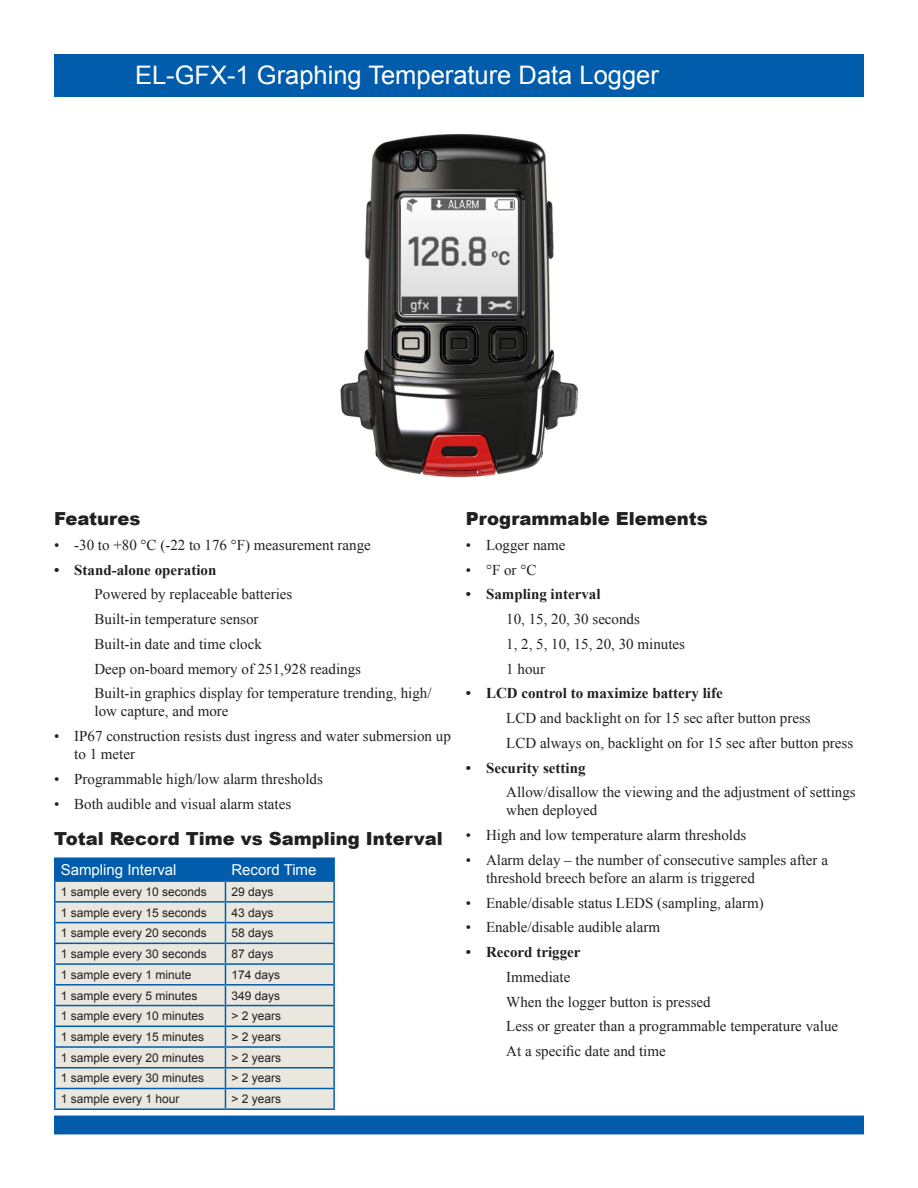
<style>
.page{position:relative;width:918px;height:1188px;background:#fff}
.page>*{position:absolute;margin:0;border:0;box-sizing:border-box;transform-origin:0 0}
.t1{font:25.5px "Arial";color:#fff}
.t2{font:900 18px "Arial";color:#231f20}
.t3{font:15px/24.8px "Times New Roman";color:#231f20}
.t4{font:700 15px "Times New Roman";color:#231f20}
.t5{font:15px "Arial";color:#fff}
.t6{font:12px "Arial";color:#231f20}
</style>
<div class="page">
<img style="left:297px;top:96px;width:324px;height:382px">
<div style="left:54px;top:54px;width:810px;height:42px;background:#015dab"></div>
<div style="left:55px;top:1116px;width:808px;height:18px;background:#015dab"></div>
<div style="left:742px;top:60px;width:17px;height:18px;border:1px solid #015dab;border-radius:4px"></div>
<hr style="left:54px;top:857px;width:171px;height:2px;background:#015dab">
<hr style="left:225px;top:857px;width:110px;height:2px;background:#015dab">
<svg style="left:54px;top:858px;width:281px;height:250px;background:#c2cfd6"></svg>
<hr style="left:54px;top:1108px;width:171px;height:2px;background:#015dab">
<hr style="left:225px;top:1108px;width:110px;height:2px;background:#015dab">
<h1 class="t1" style="left:135px;top:59px;width:525px">EL-GFX-1 Graphing Temperature Data Logger</h1>
<p class="t2" style="left:54px;top:506px;width:88px">Features</p>
<p class="t3" style="left:54px;top:532px;width:318px">• -30 to +80 °C (-22 to 176 °F) measurement range</p>
<p class="t4" style="left:54px;top:559px;width:164px">• Stand-alone operation</p>
<p class="t3" style="left:94px;top:582px;width:339px">Powered by replaceable batteries<br>Built-in temperature sensor<br>Built-in date and time clock<br>Deep on-board memory of 251,928 readings<br>Built-in graphics display for temperature trending, high/</p>
<p class="t3" style="left:95px;top:699px;width:136px">low capture, and more</p>
<p class="t3" style="left:74px;top:727px;width:378px;line-height:18px;text-indent:-20px">• IP67 construction resists dust ingress and water submersion up to 1 meter</p>
<p class="t3" style="left:54px;top:766px;width:270px">• Programmable high/low alarm thresholds</p>
<p class="t3" style="left:54px;top:791px;width:239px">• Both audible and visual alarm states</p>
<p class="t2" style="left:54px;top:825px;width:390px">Total Record Time vs Sampling Interval</p>
<p class="t5" style="left:61px;top:860px;width:117px">Sampling Interval</p>
<p class="t5" style="left:231px;top:860px;width:87px">Record Time</p>
<p class="t6" style="left:61px;top:884px;width:148px">1 sample every 10 seconds</p>
<p class="t6" style="left:231px;top:884px;width:44px">29 days</p>
<p class="t6" style="left:61px;top:905px;width:148px">1 sample every 15 seconds</p>
<p class="t6" style="left:231px;top:905px;width:44px">43 days</p>
<p class="t6" style="left:61px;top:925px;width:148px">1 sample every 20 seconds</p>
<p class="t6" style="left:231px;top:925px;width:44px">58 days</p>
<p class="t6" style="left:61px;top:946px;width:148px">1 sample every 30 seconds</p>
<p class="t6" style="left:231px;top:946px;width:44px">87 days</p>
<p class="t6" style="left:61px;top:967px;width:132px">1 sample every 1 minute</p>
<p class="t6" style="left:231px;top:967px;width:50px">174 days</p>
<p class="t6" style="left:61px;top:987px;width:138px">1 sample every 5 minutes</p>
<p class="t6" style="left:231px;top:987px;width:50px">349 days</p>
<p class="t6" style="left:61px;top:1008px;width:145px">1 sample every 10 minutes</p>
<p class="t6" style="left:231px;top:1008px;width:51px">&gt; 2 years</p>
<p class="t6" style="left:61px;top:1029px;width:145px">1 sample every 15 minutes</p>
<p class="t6" style="left:231px;top:1029px;width:51px">&gt; 2 years</p>
<p class="t6" style="left:61px;top:1050px;width:145px">1 sample every 20 minutes</p>
<p class="t6" style="left:231px;top:1050px;width:51px">&gt; 2 years</p>
<p class="t6" style="left:61px;top:1070px;width:145px">1 sample every 30 minutes</p>
<p class="t6" style="left:231px;top:1070px;width:51px">&gt; 2 years</p>
<p class="t6" style="left:61px;top:1091px;width:120px">1 sample every 1 hour</p>
<p class="t6" style="left:231px;top:1091px;width:51px">&gt; 2 years</p>
<p class="t2" style="left:466px;top:506px;width:244px">Programmable Elements</p>
<p class="t3" style="left:466px;top:532px;width:101px">• Logger name</p>
<p class="t3" style="left:466px;top:557px;width:72px">• °F or °C</p>
<p class="t4" style="left:466px;top:584px;width:136px">• Sampling interval</p>
<p class="t3" style="left:506px;top:606px;width:180px">10, 15, 20, 30 seconds<br>1, 2, 5, 10, 15, 20, 30 minutes<br>1 hour</p>
<p class="t4" style="left:466px;top:683px;width:259px">• LCD control to maximize battery life</p>
<p class="t3" style="left:506px;top:705px;width:349px">LCD and backlight on for 15 sec after button press<br>LCD always on, backlight on for 15 sec after button press</p>
<p class="t4" style="left:466px;top:757px;width:121px">• Security setting</p>
<p class="t3" style="left:506px;top:783px;width:351px;line-height:18px">Allow/disallow the viewing and the adjustment of settings when deployed</p>
<p class="t3" style="left:466px;top:822px;width:282px">• High and low temperature alarm thresholds</p>
<p class="t3" style="left:486px;top:851px;width:343px;line-height:18px;text-indent:-20px">• Alarm delay – the number of consecutive samples after a threshold breech before an alarm is triggered</p>
<p class="t3" style="left:466px;top:890px;width:300px">• Enable/disable status LEDS (sampling, alarm)</p>
<p class="t3" style="left:466px;top:915px;width:196px">• Enable/disable audible alarm</p>
<p class="t4" style="left:466px;top:942px;width:116px">• Record trigger</p>
<p class="t3" style="left:506px;top:964px;width:333px">Immediate<br>When the logger button is pressed<br>Less or greater than a programmable temperature value<br>At a specific date and time</p>
</div>
